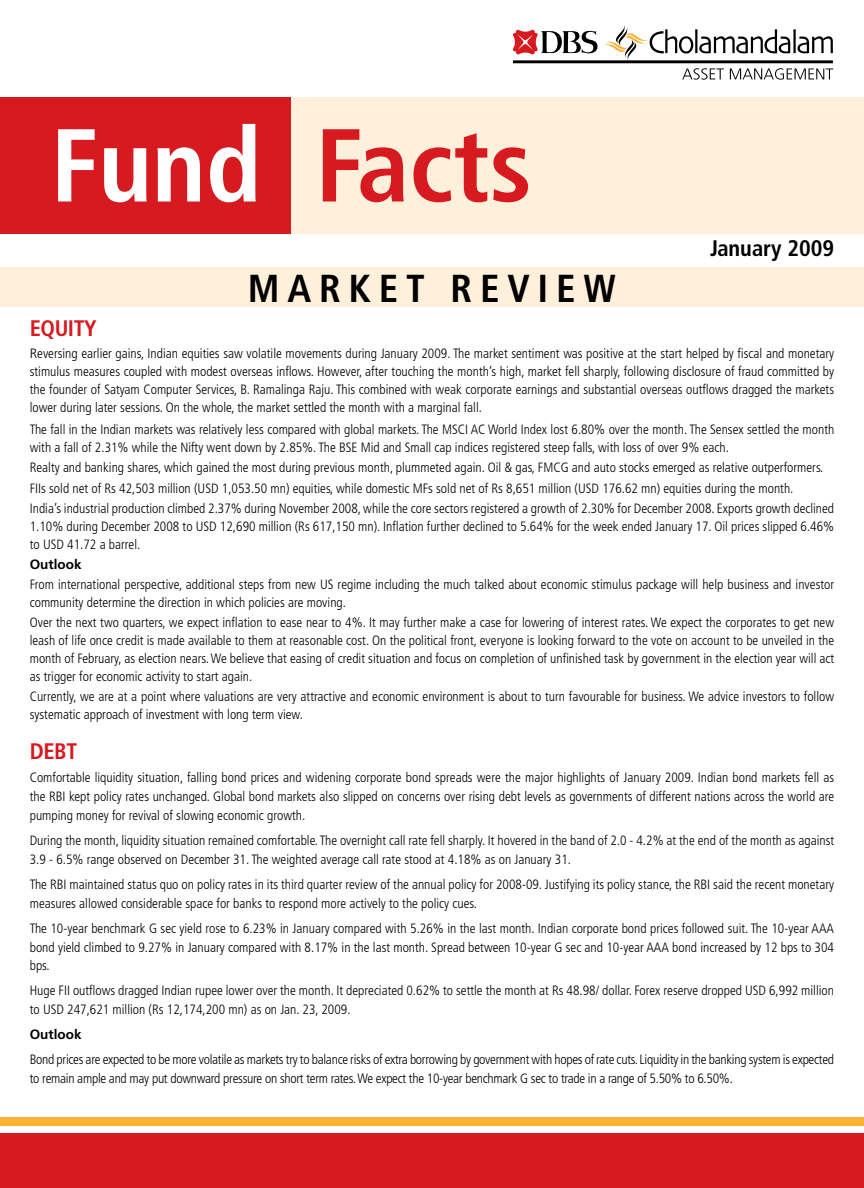
<style>
.page{position:relative;width:864px;height:1188px;background:#fff}
.page>*{position:absolute;margin:0;border:0;box-sizing:border-box;transform-origin:0 0}
.t1{font:700 condensed 103.5px "Frutiger";color:#d71920}
.t2{font:700 condensed 39px "Frutiger";letter-spacing:.2em;color:#000}
.t3{font:700 condensed 22.5px "Frutiger";color:#000}
.t4{font:700 condensed 22.5px "Frutiger";letter-spacing:-.02em;color:#d71920}
.t5{font:300 condensed 13.5px/18px "Frutiger";color:#000}
.t6{font:300 condensed 13.5px/18.8px "Frutiger";letter-spacing:-.02em;color:#000}
.t7{font:700 13.5px "Frutiger";color:#000}
.s1{color:#fff}
.s2{font-stretch:normal}
</style>
<div class="page">
<div style="left:289px;top:98px;width:575px;height:136px;background:#fff0db"></div>
<div style="left:0;top:1134px;width:864px;height:54px;background:#d71920"></div>
<div style="left:0;top:1117px;width:864px;height:9px;background:#fcb034"></div>
<div style="left:0;top:268px;width:864px;height:39px;background:#fff0db"></div>
<div style="left:0;top:98px;width:291px;height:136px;background:#d71920"></div>
<svg style="left:513px;top:29px;width:85px;height:26px"></svg>
<svg style="left:604px;top:25px;width:229px;height:35px"></svg>
<hr style="left:513px;top:60px;width:320px;height:3px;background:#000">
<svg style="left:682px;top:68px;width:42px;height:12px"></svg>
<svg style="left:730px;top:68px;width:103px;height:12px"></svg>
<h1 class="t1" style="left:50px;top:104px;width:483px"><span class="s1">Fund</span> Facts</h1>
<h2 class="t2" style="left:248px;top:265px;width:370px">Marke t Re vie w</h2>
<h3 class="t3" style="left:710px;top:235px;width:126px">January 2009</h3>
<h3 class="t4" style="left:30px;top:315px;width:68px">Equity</h3>
<p class="t5" style="left:30px;top:345px;width:806px;text-align:justify"><span class="s2">R</span>eversing earlier gains, Indian equities saw volatile movements during January 2009. The market sentiment was positive at the start helped by fiscal and monetary stimulus measures coupled with modest overseas inflows. However, after touching the month’s high, market fell sharply, following disclosure of fraud committed by the founder of Satyam Computer Services, B. Ramalinga Raju. This combined with weak corporate earnings and substantial overseas outflows dragged the markets lower during later sessions. On the whole, the market settled the month with a marginal fall.</p>
<p class="t5" style="left:30px;top:421px;width:806px">The fall in the Indian markets was relatively less compared with global markets. The MSCI AC World Index lost 6.80% over the month. The Sensex settled the month with a fall of 2.31% while the Nifty went down by 2.85%. The BSE Mid and Small cap indices registered steep falls, with loss of over 9% each.</p>
<p class="t5" style="left:30px;top:458px;width:806px;line-height:20.1px">Realty and banking shares, which gained the most during previous month, plummeted again. Oil &amp; gas, FMCG and auto stocks emerged as relative outperformers.<br>FIIs sold net of Rs 42,503 million (USD 1,053.50 mn) equities, while domestic MFs sold net of Rs 8,651 million (USD 176.62 mn) equities during the month.<br>India’s industrial production climbed 2.37% during November 2008, while the core sectors registered a growth of 2.30% for December 2008. Exports growth declined</p>
<p class="t5" style="left:30px;top:517px;width:806px">1.10% during December 2008 to USD 12,690 million (Rs 617,150 mn). Inflation further declined to 5.64% for the week ended January 17. Oil prices slipped 6.46% to USD 41.72 a barrel.</p>
<p class="t7" style="left:30px;top:556px;width:53px">Outlook</p>
<p class="t5" style="left:30px;top:575px;width:806px">From international perspective, additional steps from new US regime including the much talked about economic stimulus package will help business and investor community determine the direction in which policies are moving.</p>
<p class="t5" style="left:30px;top:614px;width:806px;text-align:justify">Over the next two quarters, we expect inflation to ease near to 4%. It may further make a case for lowering of interest rates. We expect the corporates to get new leash of life once credit is made available to them at reasonable cost. On the political front, everyone is looking forward to the vote on account to be unveiled in the month of February, as election nears. We believe that easing of credit situation and focus on completion of unfinished task by government in the election year will act as trigger for economic activity to start again.</p>
<p class="t5" style="left:30px;top:688px;width:806px">Currently, we are at a point where valuations are very attractive and economic environment is about to turn favourable for business. We advice investors to follow systematic approach of investment with long term view.</p>
<h3 class="t4" style="left:30px;top:738px;width:49px">Debt</h3>
<p class="t5" style="left:30px;top:769px;width:806px;line-height:18.8px;text-align:justify">Comfortable liquidity situation, falling bond prices and widening corporate bond spreads were the major highlights of January 2009. Indian bond markets fell as the RBI kept policy rates unchanged. Global bond markets also slipped on concerns over rising debt levels as governments of different nations across the world are pumping money for revival of slowing economic growth.</p>
<p class="t5" style="left:30px;top:831px;width:806px;line-height:18.8px">During the month, liquidity situation remained comfortable. The overnight call rate fell sharply. It hovered in the band of 2.0 - 4.2% at the end of the month as against<br>3.9 - 6.5% range observed on December 31. The weighted average call rate stood at 4.18% as on January 31.</p>
<p class="t5" style="left:30px;top:875px;width:806px;line-height:18.8px">The RBI maintained status quo on policy rates in its third quarter review of the annual policy for 2008-09. Justifying its policy stance, the RBI said the recent monetary measures allowed considerable space for banks to respond more actively to the policy cues.</p>
<p class="t5" style="left:30px;top:919px;width:806px;line-height:18.8px;text-align:justify">The 10-year benchmark G sec yield rose to 6.23% in January compared with 5.26% in the last month. Indian corporate bond prices followed suit. The 10-year AAA bond yield climbed to 9.27% in January compared with 8.17% in the last month. Spread between 10-year G sec and 10-year AAA bond increased by 12 bps to 304 bps.</p>
<p class="t5" style="left:30px;top:982px;width:806px;line-height:18.8px">Huge FII outflows dragged Indian rupee lower over the month. It depreciated 0.62% to settle the month at Rs 48.98/ dollar. Forex reserve dropped USD 6,992 million to USD 247,621 million (Rs 12,174,200 mn) as on Jan. 23, 2009.</p>
<p class="t7" style="left:30px;top:1027px;width:53px">Outlook</p>
<p class="t6" style="left:30px;top:1051px;width:806px">Bond prices are expected to be more volatile as markets try to balance risks of extra borrowing by government with hopes of rate cuts. Liquidity in the banking system is expected to remain ample and may put downward pressure on short term rates. We expect the 10-year benchmark G sec to trade in a range of 5.50% to 6.50%.</p>
</div>
